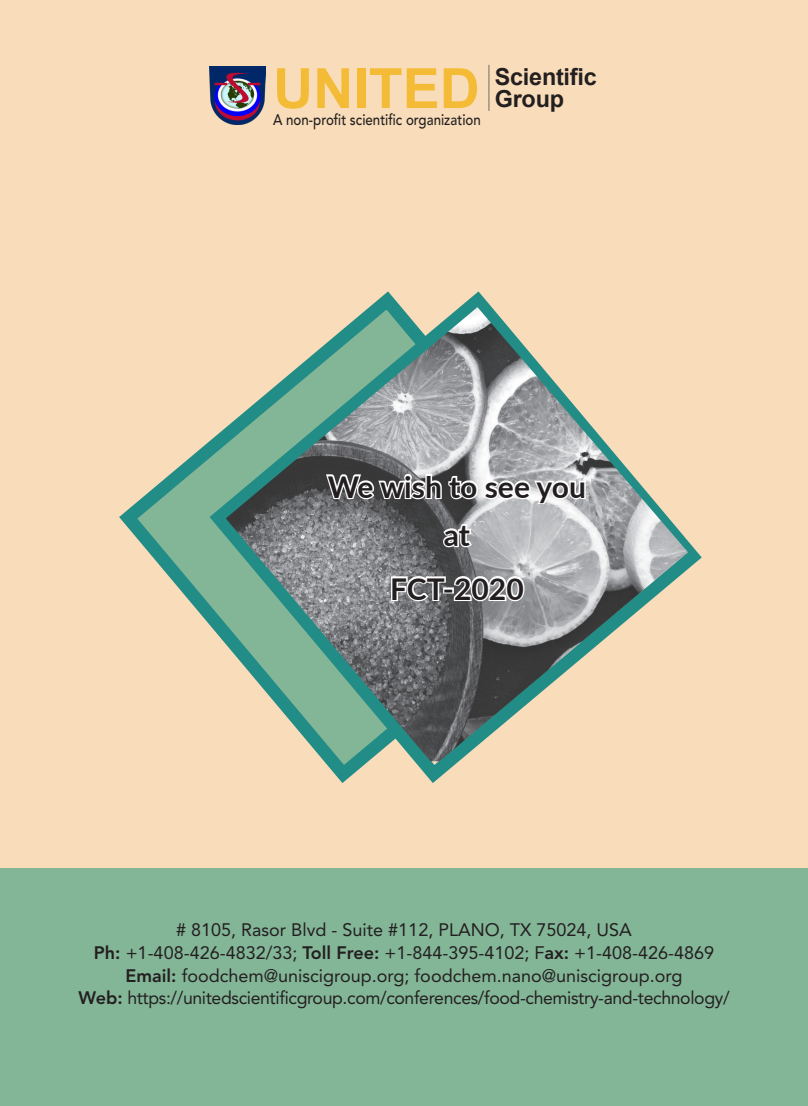
<style>
.page{position:relative;width:808px;height:1106px;background:#f9ddba}
.page>*{position:absolute;margin:0;border:0;box-sizing:border-box;transform-origin:0 0}
.t1{font:700 55.5px "Arial";color:#f4bb36}
.Pa3{font:700 30px "Lato";color:#231f20}
.Default{font:700 30px "Lato";color:#231f20}
.t2{font:700 23.4px/21.9px "Arial";letter-spacing:-.01em;color:#231f20}
.t3{font:18px "Avenir LT Std";color:#231f20}
.t4{font:18px "Avenir LT Std";letter-spacing:-.02em;color:#231f20}
.t5{font:500 15.3px "Avenir LT Std";color:#231f20;scale:.87 1}
.s1{font-weight:800}
</style>
<div class="page">
<div style="left:0;top:868px;width:808px;height:238px;background:#83b597"></div>
<svg style="left:119px;top:449px;width:81px;height:165px"></svg>
<svg style="left:200px;top:291px;width:502px;height:492px"></svg>
<img style="left:226px;top:307px;width:462px;height:454px">
<img style="left:210px;top:66px;width:56px;height:59px">
<hr style="left:488px;top:65px;width:1px;height:46px;background:#726c5e">
<svg style="left:324px;top:445px;width:263px;height:105px;background:#a1a1a3"></svg>
<svg style="left:389px;top:574px;width:137px;height:29px;background:#babbbc"></svg>
<p class="t1" style="left:273px;top:52px;width:208px">UNITED</p>
<p class="t2" style="left:495px;top:67px;width:104px">Scientific<br>Group</p>
<p class="t5" style="left:273px;top:111px;width:240px">A non-profit scientific organization</p>
<p class="Pa3" style="left:328px;top:464px;width:260px">We wish to see you</p>
<p class="Pa3" style="left:444px;top:512px;width:28px">at</p>
<p class="Default" style="left:390px;top:566px;width:135px">FCT-2020</p>
<p class="t3" style="left:176px;top:919px;width:457px"># 8105, Rasor Blvd - Suite #112, PLANO, TX 75024, USA</p>
<p class="t3" style="left:94px;top:942px;width:622px"><span class="s1">Ph:</span> +1-408-426-4832/33; <span class="s1">Toll Free:</span> +1-844-395-4102; F<span class="s1">ax:</span> +1-408-426-4869</p>
<p class="t3" style="left:125px;top:965px;width:559px"><span class="s1">Email:</span> foodchem@uniscigroup.org; foodchem.nano@uniscigroup.org</p>
<p class="t4" style="left:78px;top:988px;width:652px"><span class="s1">Web:</span> https://unitedscientificgroup.com/conferences/food-chemistry-and-technology/</p>
</div>
